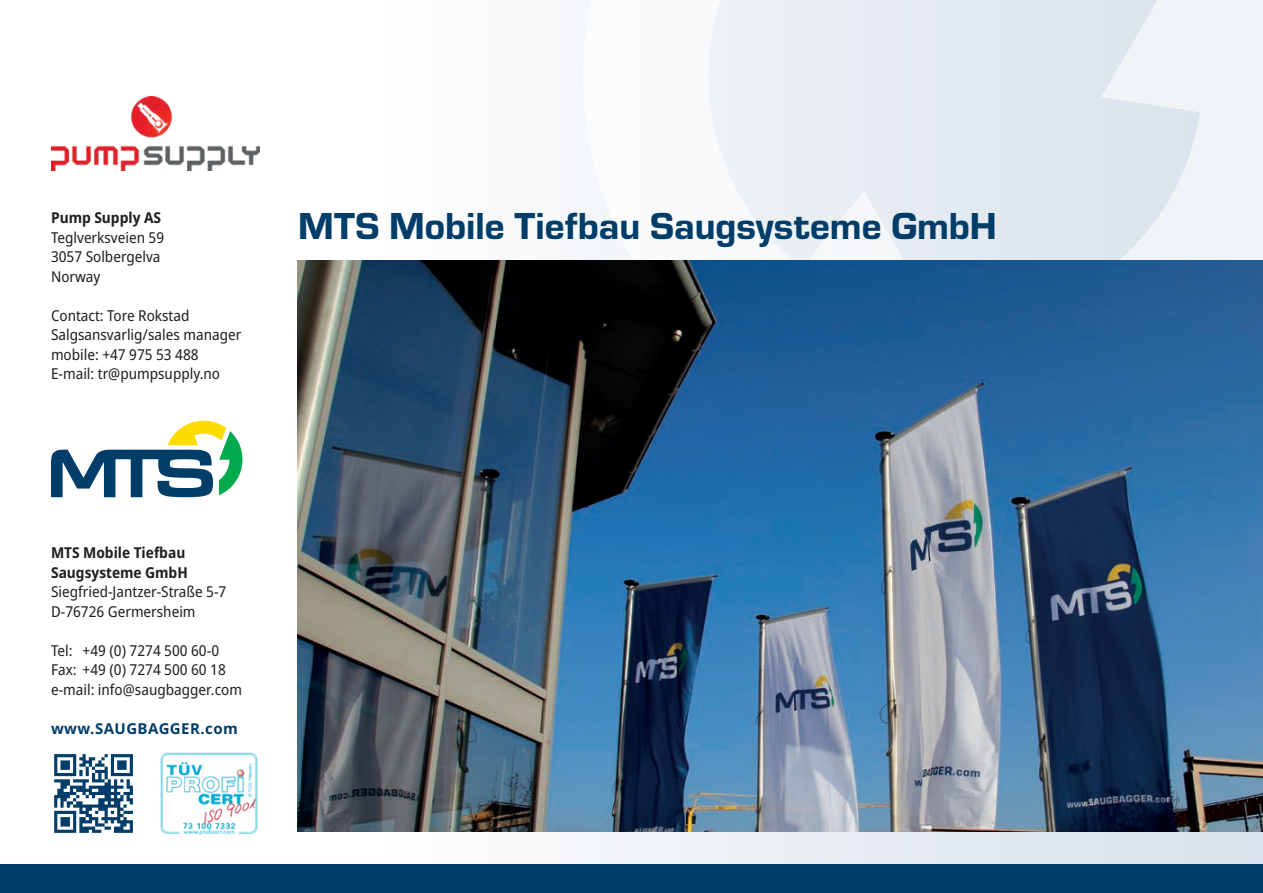
<style>
.page{position:relative;width:1263px;height:893px;background:#fff}
.page>*{position:absolute;margin:0;border:0;box-sizing:border-box;transform-origin:0 0}
.Headline_30{font:39px "Eurostile Hea";color:#003d68}
.Flies_10{font:semi-condensed 15px/19.5px "Noto Sans";color:#231f20}
.t1{font:700 semi-condensed 15px/19.5px "Noto Sans";color:#231f20}
.Flies_10-2{font:700 15px "Noto Sans";letter-spacing:.03em;color:#003d68}
</style>
<div class="page">
<div style="left:385px;top:0;width:878px;height:893px;background:linear-gradient(to right,#fdfdfe,#d7e0ea)"></div>
<svg style="left:1009px;top:0;width:254px;height:260px;fill:#e1e8ef"></svg>
<svg style="left:582px;top:0;width:427px;height:260px;fill:#ebeff4"></svg>
<svg style="left:54px;top:754px;width:79px;height:79px"></svg>
<svg style="left:51px;top:421px;width:191px;height:76px"></svg>
<img style="left:160px;top:752px;width:98px;height:83px">
<img style="left:298px;top:260px;width:965px;height:571px">
<div style="left:0;top:864px;width:1263px;height:29px;background:#003d68"></div>
<img style="left:51px;top:97px;width:208px;height:74px">
<p class="t1" style="left:51px;top:208px;width:112px">Pump Supply AS</p>
<p class="Flies_10" style="left:51px;top:228px;width:115px">Teglverksveien 59</p>
<p class="Flies_10" style="left:51px;top:247px;width:111px">3057 Solbergelva</p>
<p class="Flies_10" style="left:51px;top:267px;width:51px">Norway</p>
<p class="Flies_10" style="left:51px;top:306px;width:140px">Contact: Tore Rokstad</p>
<p class="Flies_10" style="left:51px;top:325px;width:192px">Salgsansvarlig/sales manager mobile: +47 975 53 488</p>
<p class="Flies_10" style="left:51px;top:364px;width:171px">E-mail: tr@pumpsupply.no</p>
<p class="Headline_30" style="left:298px;top:199px;width:700px">MTS Mobile Tiefbau Saugsysteme GmbH</p>
<p class="t1" style="left:51px;top:543px;width:138px">MTS Mobile Tiefbau<br>Saugsysteme GmbH</p>
<p class="Flies_10" style="left:51px;top:582px;width:177px">Siegfried-Jantzer-Straße 5-7</p>
<p class="Flies_10" style="left:51px;top:602px;width:146px">D-76726 Germersheim</p>
<p class="Flies_10" style="left:51px;top:641px;width:170px">Tel: +49 (0) 7274 500 60-0</p>
<p class="Flies_10" style="left:51px;top:660px;width:176px">Fax: +49 (0) 7274 500 60 18</p>
<p class="Flies_10" style="left:51px;top:680px;width:193px">e-mail: info@saugbagger.com</p>
<p class="Flies_10-2" style="left:51px;top:717px;width:188px">www.SAUGBAGGER.com</p>
</div>
